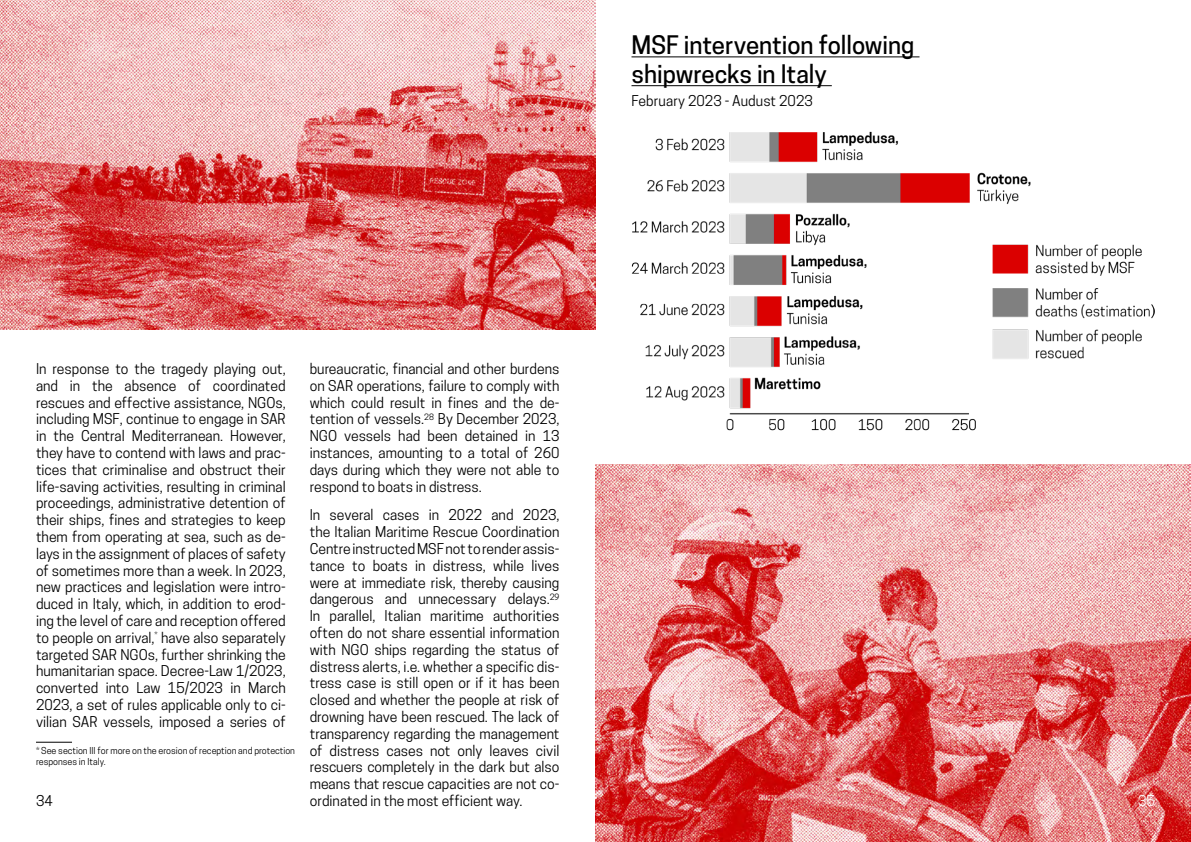
<style>
.page{position:relative;width:1191px;height:842px;background:#fff}
.page>*{position:absolute;margin:0;border:0;box-sizing:border-box;transform-origin:0 0}
.Headline_of_graphs_and_infograpgics{font:500 24px/28.8px "Cooper Hewitt";color:#000}
.Body_-_column_1{font:14px/16.8px "Cooper Hewitt";color:#000;text-align:justify}
.Body{font:14px/16.8px "Cooper Hewitt";color:#000;text-align:justify}
.Dates{font:14px "Cooper Hewitt";letter-spacing:.005em;color:#000}
.t1{font:14px "Cooper Hewitt";color:#fff}
.Footnote_UPD{font:9px/10.8px "Cooper Hewitt";color:#000}
</style>
<div class="page">
<hr style="left:631px;top:57px;width:288px;height:1px;background:#000">
<hr style="left:631px;top:85px;width:201px;height:1px;background:#000">
<img style="left:631px;top:131px;width:523px;height:300px">
<hr style="left:36px;top:742px;width:36px;height:1px;background:#000">
<img style="left:595px;top:465px;width:596px;height:377px">
<img style="left:0;top:0;width:595px;height:330px">
<p class="Headline_of_graphs_and_infograpgics" style="left:631px;top:31px;width:284px">MSF intervention following shipwrecks in Italy</p>
<p class="Dates" style="left:631px;top:93px;width:183px">February 2023 - Audust 2023</p>
<p class="Body" style="left:36px;top:360px;width:251px">In response to the tragedy playing out, and in the absence of coordinated rescues and effective assistance, NGOs, including MSF, continue to engage in SAR in the Central Mediterranean. However, they have to contend with laws and prac&shy;tices that criminalise and obstruct their life-saving activities, resulting in criminal proceedings, administrative detention of their ships, fines and strategies to keep them from operating at sea, such as de&shy;lays in the assignment of places of safety of sometimes more than a week. In 2023, new practices and legislation were intro&shy;duced in Italy, which, in addition to erod&shy;ing the level of care and reception offered to people on arrival,<sup>*</sup> have also separately targeted SAR NGOs, further shrinking the humanitarian space. Decree-Law 1/2023, converted into Law 15/2023 in March 2023, a set of rules applicable only to ci&shy;vilian SAR vessels, imposed a series of</p>
<p class="Footnote_UPD" style="left:36px;top:745px;width:260px">* See section III for more on the erosion of reception and protection responses in Italy.</p>
<p class="Body" style="left:36px;top:792px;width:18px">34</p>
<p class="Body_-_column_1" style="left:310px;top:360px;width:251px">bureaucratic, financial and other burdens on SAR operations, failure to comply with which could result in fines and the de&shy;tention of vessels.<sup>28</sup> By December 2023, NGO vessels had been detained in 13 instances, amounting to a total of 260 days during which they were not able to respond to boats in distress.</p>
<p class="Body_-_column_1" style="left:310px;top:507px;width:251px">In several cases in 2022 and 2023, the Italian Maritime Rescue Coordination Centre instructed MSF not to render assis&shy;tance to boats in distress, while lives were at immediate risk, thereby causing dangerous and unnecessary delays.<sup>29<br></sup>In parallel, Italian maritime authorities often do not share essential information with NGO ships regarding the status of distress alerts, i.e. whether a specific dis&shy;tress case is still open or if it has been closed and whether the people at risk of drowning have been rescued. The lack of transparency regarding the management of distress cases not only leaves civil rescuers completely in the dark but also means that rescue capacities are not co&shy;ordinated in the most efficient way.</p>
<p class="t1" style="left:1138px;top:792px;width:18px">35</p>
</div>
